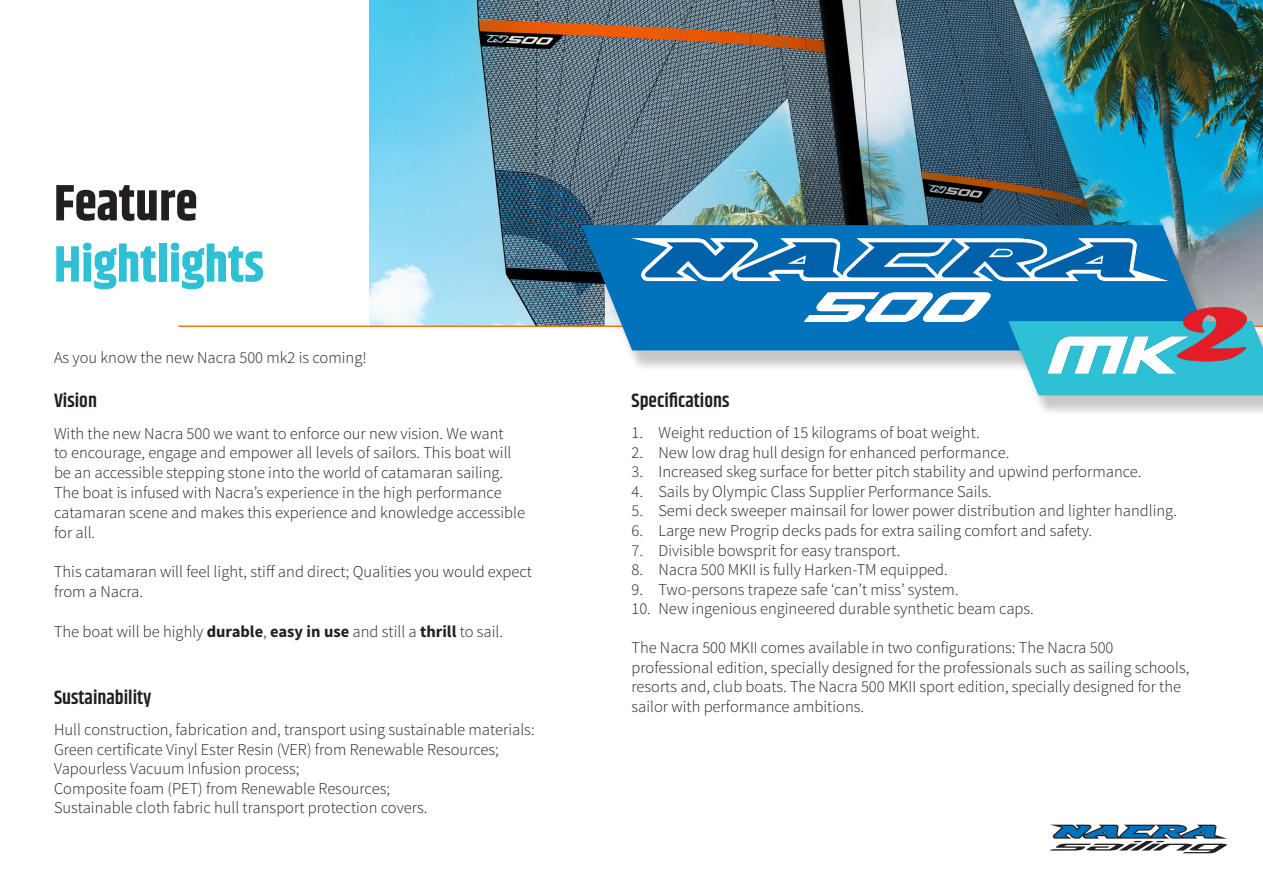
<style>
.page{position:relative;width:1263px;height:893px;background:#fff}
.page>*{position:absolute;margin:0;border:0;box-sizing:border-box;transform-origin:0 0}
.t1{font:700 51px "Khand";color:#2ec0d5}
.t2{font:700 51px "Khand";color:#231f20}
.t3{font:600 19.5px "Khand";color:#231f20}
.t4{font:300 16.5px/19.5px "Source Sans Pro";color:#231f20}
.s1{font-weight:700}
</style>
<div class="page">
<img style="left:369px;top:0;width:894px;height:326px">
<hr style="left:178px;top:326px;width:1085px;height:1px;background:#ff7100">
<div style="left:582px;top:230px;width:646px;height:142px;background:#231f20;opacity:.25"></div>
<svg style="left:581px;top:225px;width:632px;height:125px;background:#207cb7"></svg>
<img style="left:631px;top:239px;width:539px;height:82px">
<div style="left:1009px;top:326px;width:254px;height:90px;background:#231f20;opacity:.25"></div>
<svg style="left:1008px;top:321px;width:255px;height:74px;background:#51c5d8"></svg>
<img style="left:1044px;top:292px;width:206px;height:93px">
<svg style="left:1049px;top:825px;width:178px;height:28px"></svg>
<h1 class="t2" style="left:54px;top:167px;width:145px">Feature</h1>
<h1 class="t1" style="left:54px;top:228px;width:212px">Hightlights</h1>
<p class="t4" style="left:54px;top:348px;width:314px">As you know the new Nacra 500 mk2 is coming!</p>
<p class="t3" style="left:54px;top:387px;width:44px">Vision</p>
<p class="t4" style="left:54px;top:423px;width:473px">With the new Nacra 500 we want to enforce our new vision. We want<br>to encourage, engage and empower all levels of sailors. This boat will be an accessible stepping stone into the world of catamaran sailing.<br>The boat is infused with Nacra’s experience in the high performance catamaran scene and makes this experience and knowledge accessible for all.</p>
<p class="t4" style="left:54px;top:562px;width:480px">This catamaran will feel light, stiff and direct; Qualities you would expect from a Nacra.</p>
<p class="t4" style="left:54px;top:621px;width:450px">The boat will be highly <span class="s1">durable</span>, <span class="s1">easy in use</span> and still a <span class="s1">thrill</span> to sail.</p>
<p class="t3" style="left:54px;top:684px;width:99px">Sustainability</p>
<p class="t4" style="left:54px;top:720px;width:482px">Hull construction, fabrication and, transport using sustainable materials:<br>Green certificate Vinyl Ester Resin (VER) from Renewable Resources; Vapourless Vacuum Infusion process;<br>Composite foam (PET) from Renewable Resources;<br>Sustainable cloth fabric hull transport protection covers.</p>
<p class="t3" style="left:631px;top:387px;width:99px">Specifications</p>
<p class="t4" style="left:631px;top:423px;width:350px">1. Weight reduction of 15 kilograms of boat weight.</p>
<p class="t4" style="left:631px;top:443px;width:379px">2. New low drag hull design for enhanced performance.</p>
<p class="t4" style="left:631px;top:462px;width:511px">3. Increased skeg surface for better pitch stability and upwind performance.</p>
<p class="t4" style="left:631px;top:482px;width:362px">4. Sails by Olympic Class Supplier Performance Sails.</p>
<p class="t4" style="left:631px;top:501px;width:547px">5. Semi deck sweeper mainsail for lower power distribution and lighter handling.</p>
<p class="t4" style="left:631px;top:521px;width:462px">6. Large new Progrip decks pads for extra sailing comfort and safety.</p>
<p class="t4" style="left:631px;top:540px;width:270px">7. Divisible bowsprit for easy transport.</p>
<p class="t4" style="left:631px;top:560px;width:318px">8. Nacra 500 MKII is fully Harken-TM equipped.</p>
<p class="t4" style="left:631px;top:579px;width:328px">9. Two-persons trapeze safe ‘can’t miss’ system.</p>
<p class="t4" style="left:631px;top:599px;width:404px">10. New ingenious engineered durable synthetic beam caps.</p>
<p class="t4" style="left:631px;top:638px;width:559px">The Nacra 500 MKII comes available in two configurations: The Nacra 500 professional edition, specially designed for the professionals such as sailing schools, resorts and, club boats. The Nacra 500 MKII sport edition, specially designed for the sailor with performance ambitions.</p>
</div>
